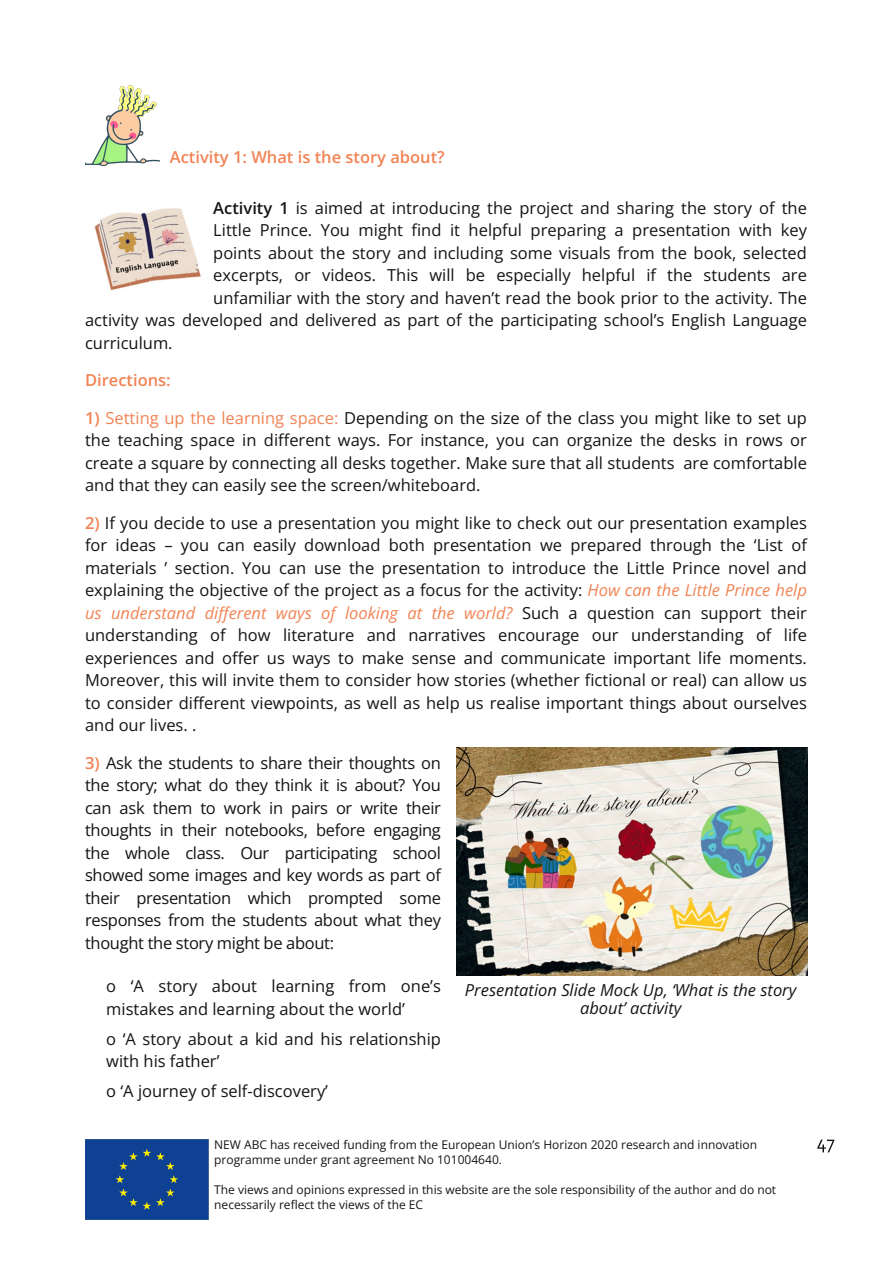
<style>
.page{position:relative;width:893px;height:1263px;background:#fff}
.page>*{position:absolute;margin:0;border:0;box-sizing:border-box;transform-origin:0 0}
.t1{font:16.5px/22.5px "Open Sans";color:#161413;text-align:justify}
.t2{font:italic 16.5px/18px "Open Sans";color:#161413;text-align:center}
.t3{font:600 16.5px "Open Sans";color:#f18354}
.t4{font:12px/15px "Open Sans";color:#161413}
.s1{font-weight:600}
.s2{font-weight:600;color:#f18354}
.s3{color:#f18354}
.s4{font-style:italic;color:#f18354}
</style>
<div class="page">
<div style="left:85px;top:1140px;width:124px;height:80px;background:#0e4194"></div>
<svg style="left:817px;top:1140px;width:17px;height:12px"></svg>
<img style="left:85px;top:85px;width:74px;height:81px">
<img style="left:94px;top:208px;width:107px;height:83px">
<img style="left:456px;top:748px;width:352px;height:227px">
<p class="t3" style="left:170px;top:145px;width:276px">Activity 1: What is the story about?</p>
<p class="t1" style="left:213px;top:196px;width:595px"><span class="s1">Activity 1</span> is aimed at introducing the project and sharing the story of the</p>
<p class="t1" style="left:213px;top:219px;width:595px">Little Prince. You might find it helpful preparing a presentation with key</p>
<p class="t1" style="left:213px;top:241px;width:595px">points about the story and including some visuals from the book, selected</p>
<p class="t1" style="left:213px;top:264px;width:595px">excerpts, or videos. This will be especially helpful if the students are</p>
<p class="t1" style="left:213px;top:286px;width:595px">unfamiliar with the story and haven’t read the book prior to the activity. The</p>
<p class="t1" style="left:85px;top:309px;width:723px">activity was developed and delivered as part of the participating school’s English Language</p>
<p class="t1" style="left:85px;top:331px;width:89px">curriculum.</p>
<p class="t3" style="left:85px;top:369px;width:87px">Directions:</p>
<p class="t1" style="left:85px;top:406px;width:723px"><span class="s2">1)</span> <span class="s3">Setting up the learning space:</span> Depending on the size of the class you might like to set up the teaching space in different ways. For instance, you can organize the desks in rows or create a square by connecting all desks together. Make sure that all students are comfortable and that they can easily see the screen/whiteboard.</p>
<p class="t1" style="left:85px;top:511px;width:723px"><span class="s2">2)</span> If you decide to use a presentation you might like to check out our presentation examples for ideas – you can easily download both presentation we prepared through the ‘List of materials ’ section. You can use the presentation to introduce the Little Prince novel and explaining the objective of the project as a focus for the activity: <span class="s4">How can the Little Prince help us understand different ways of looking at the world?</span> Such a question can support their understanding of how literature and narratives encourage our understanding of life experiences and offer us ways to make sense and communicate important life moments.<br>Moreover, this will invite them to consider how stories (whether fictional or real) can allow us to consider different viewpoints, as well as help us realise important things about ourselves and our lives. .</p>
<p class="t1" style="left:85px;top:751px;width:357px"><span class="s2">3)</span> Ask the students to share their thoughts on the story; what do they think it is about? You can ask them to work in pairs or write their thoughts in their notebooks, before engaging the whole class. Our participating school showed some images and key words as part of their presentation which prompted some responses from the students about what they thought the story might be about:</p>
<p class="t1" style="left:106px;top:975px;width:336px">o ‘A story about learning from one’s mistakes and learning about the world’</p>
<p class="t1" style="left:106px;top:1027px;width:336px">o ‘A story about a kid and his relationship with his father’</p>
<p class="t1" style="left:106px;top:1080px;width:223px">o ‘A journey of self-discovery’</p>
<p class="t2" style="left:465px;top:981px;width:333px">Presentation Slide Mock Up, ‘What is the story about’ activity</p>
<p class="t4" style="left:214px;top:1137px;width:544px">NEW ABC has received funding from the European Union’s Horizon 2020 research and innovation programme under grant agreement No 101004640.</p>
<p class="t4" style="left:214px;top:1182px;width:563px">The views and opinions expressed in this website are the sole responsibility of the author and do not necessarily reflect the views of the EC</p>
</div>
